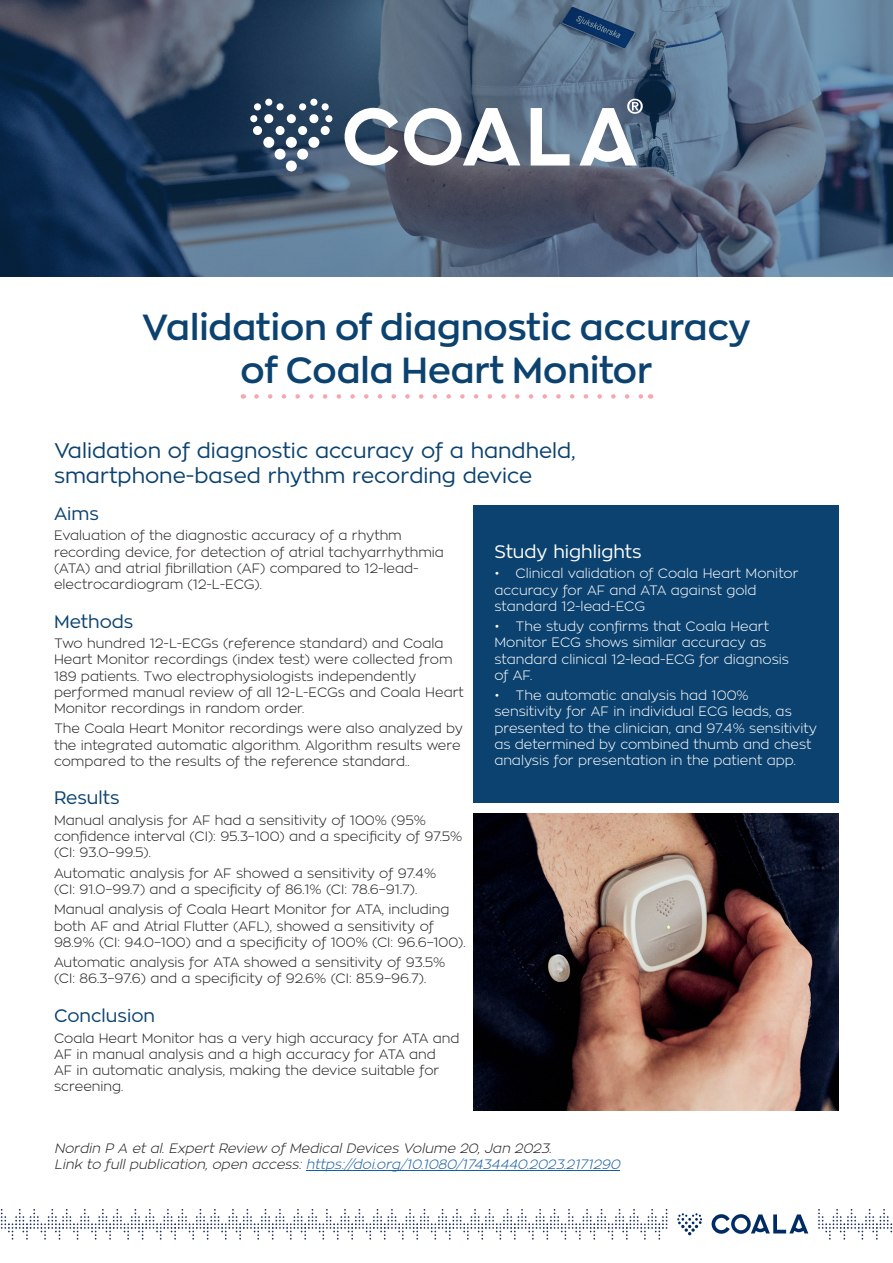
<style>
.page{position:relative;width:893px;height:1263px;background:#fff}
.page>*{position:absolute;margin:0;border:0;box-sizing:border-box;transform-origin:0 0}
.Headline_underlined{font:600 36px/43.2px "Zona Pro";color:#0c426f;text-align:center}
.Subheader{font:21px/25.2px "Zona Pro";color:#0c426f}
.Subheader-2{font:18px "Zona Pro";color:#0c426f}
.Subheader-3{font:18px "Zona Pro";color:#fff}
.Paragraph{font:300 13.5px/16.2px "Zona Pro";color:#231f20}
.t1{font:300 13.5px/16.2px "Zona Pro";color:#fff}
.Paragraph-2{font:italic 300 13.5px/16.2px "Zona Pro";color:#231f20}
.s1{color:#175d9e}
</style>
<div class="page">
<svg style="left:256px;top:394px;width:387px;height:5px"></svg>
<hr style="left:306px;top:1170px;width:314px;height:1px;background:#175d9e">
<svg style="left:818px;top:1209px;width:74px;height:30px"></svg>
<svg style="left:1px;top:1209px;width:666px;height:30px"></svg>
<svg style="left:677px;top:1213px;width:25px;height:22px"></svg>
<svg style="left:712px;top:1214px;width:96px;height:20px"></svg>
<svg style="left:0;top:0;width:893px;height:276px"></svg>
<svg style="left:531px;top:108px;width:39px;height:57px"></svg>
<svg style="left:404px;top:108px;width:116px;height:57px"></svg>
<svg style="left:345px;top:108px;width:53px;height:57px"></svg>
<div style="left:250px;top:115px;width:7px;height:7px;background:#fff;border-radius:50%"></div>
<div style="left:254px;top:103px;width:7px;height:7px;background:#fff;border-radius:50%"></div>
<div style="left:265px;top:99px;width:7px;height:7px;background:#fff;border-radius:50%"></div>
<div style="left:276px;top:103px;width:8px;height:7px;background:#fff;border-radius:50%"></div>
<div style="left:299px;top:103px;width:7px;height:7px;background:#fff;border-radius:50%"></div>
<div style="left:310px;top:99px;width:7px;height:7px;background:#fff;border-radius:50%"></div>
<div style="left:322px;top:103px;width:7px;height:7px;background:#fff;border-radius:50%"></div>
<div style="left:325px;top:115px;width:7px;height:7px;background:#fff;border-radius:50%"></div>
<div style="left:253px;top:126px;width:9px;height:9px;background:#fff;border-radius:50%"></div>
<div style="left:264px;top:114px;width:9px;height:9px;background:#fff;border-radius:50%"></div>
<div style="left:276px;top:126px;width:9px;height:9px;background:#fff;border-radius:50%"></div>
<div style="left:287px;top:114px;width:9px;height:9px;background:#fff;border-radius:50%"></div>
<div style="left:298px;top:126px;width:9px;height:9px;background:#fff;border-radius:50%"></div>
<div style="left:309px;top:114px;width:9px;height:9px;background:#fff;border-radius:50%"></div>
<div style="left:321px;top:126px;width:9px;height:9px;background:#fff;border-radius:50%"></div>
<div style="left:263px;top:137px;width:11px;height:11px;background:#fff;border-radius:50%"></div>
<div style="left:286px;top:137px;width:11px;height:11px;background:#fff;border-radius:50%"></div>
<div style="left:308px;top:137px;width:11px;height:11px;background:#fff;border-radius:50%"></div>
<div style="left:297px;top:149px;width:11px;height:11px;background:#fff;border-radius:50%"></div>
<div style="left:275px;top:149px;width:11px;height:11px;background:#fff;border-radius:50%"></div>
<div style="left:286px;top:160px;width:11px;height:11px;background:#fff;border-radius:50%"></div>
<svg style="left:579px;top:99px;width:64px;height:66px"></svg>
<img style="left:473px;top:813px;width:366px;height:298px">
<div style="left:473px;top:505px;width:366px;height:298px;background:#0c426f"></div>
<p class="Headline_underlined" style="left:143px;top:304px;width:609px">Validation of diagnostic accuracy of Coala Heart Monitor</p>
<p class="Subheader" style="left:54px;top:438px;width:523px">Validation of diagnostic accuracy of a handheld, smartphone-based rhythm recording device</p>
<p class="Subheader-2" style="left:54px;top:502px;width:46px">Aims</p>
<p class="Paragraph" style="left:54px;top:527px;width:391px">Evaluation of the diagnostic accuracy of a rhythm recording device, for detection of atrial tachyarrhythmia (ATA) and atrial fibrillation (AF) compared to 12-lead&shy;electrocardiogram (12-L-ECG).</p>
<p class="Subheader-2" style="left:54px;top:610px;width:81px">Methods</p>
<p class="Paragraph" style="left:54px;top:635px;width:411px">Two hundred 12-L-ECGs (reference standard) and Coala Heart Monitor recordings (index test) were collected from 189 patients. Two electrophysiologists independently performed manual review of all 12-L-ECGs and Coala Heart Monitor recordings in random order.</p>
<p class="Paragraph" style="left:54px;top:720px;width:411px">The Coala Heart Monitor recordings were also analyzed by the integrated automatic algorithm. Algorithm results were compared to the results of the reference standard..</p>
<p class="Subheader-2" style="left:54px;top:786px;width:67px">Results</p>
<p class="Paragraph" style="left:54px;top:812px;width:410px">Manual analysis for AF had a sensitivity of 100% (95% confidence interval (CI): 95.3–100) and a specificity of 97.5% (CI: 93.0–99.5).</p>
<p class="Paragraph" style="left:54px;top:865px;width:384px">Automatic analysis for AF showed a sensitivity of 97.4% (CI: 91.0–99.7) and a specificity of 86.1% (CI: 78.6–91.7).</p>
<p class="Paragraph" style="left:54px;top:901px;width:413px">Manual analysis of Coala Heart Monitor for ATA, including both AF and Atrial Flutter (AFL), showed a sensitivity of<br>98.9% (CI: 94.0–100) and a specificity of 100% (CI: 96.6–100).</p>
<p class="Paragraph" style="left:54px;top:954px;width:393px">Automatic analysis for ATA showed a sensitivity of 93.5% (CI: 86.3–97.6) and a specificity of 92.6% (CI: 85.9–96.7).</p>
<p class="Subheader-2" style="left:54px;top:1004px;width:103px">Conclusion</p>
<p class="Paragraph" style="left:54px;top:1029px;width:407px">Coala Heart Monitor has a very high accuracy for ATA and AF in manual analysis and a high accuracy for ATA and<br>AF in automatic analysis, making the device suitable for screening.</p>
<p class="Subheader-3" style="left:494px;top:540px;width:149px">Study highlights</p>
<p class="t1" style="left:494px;top:565px;width:306px">• Clinical validation of Coala Heart Monitor accuracy for AF and ATA against gold standard 12-lead-ECG</p>
<p class="t1" style="left:494px;top:618px;width:296px">• The study confirms that Coala Heart<br>Monitor ECG shows similar accuracy as standard clinical 12-lead-ECG for diagnosis of AF.</p>
<p class="t1" style="left:494px;top:687px;width:324px">• The automatic analysis had 100% sensitivity for AF in individual ECG leads, as presented to the clinician, and 97.4% sensitivity as determined by combined thumb and chest analysis for presentation in the patient app.</p>
<p class="Paragraph-2" style="left:54px;top:1139px;width:571px">Nordin P A etal.ExpertReview of MedicalDevices Volume 20,Jan 2023.<br>Link to fullpublication,open access:<span class="s1">https://doi.org/10.1080/17434440.2023.2171290</span></p>
</div>
